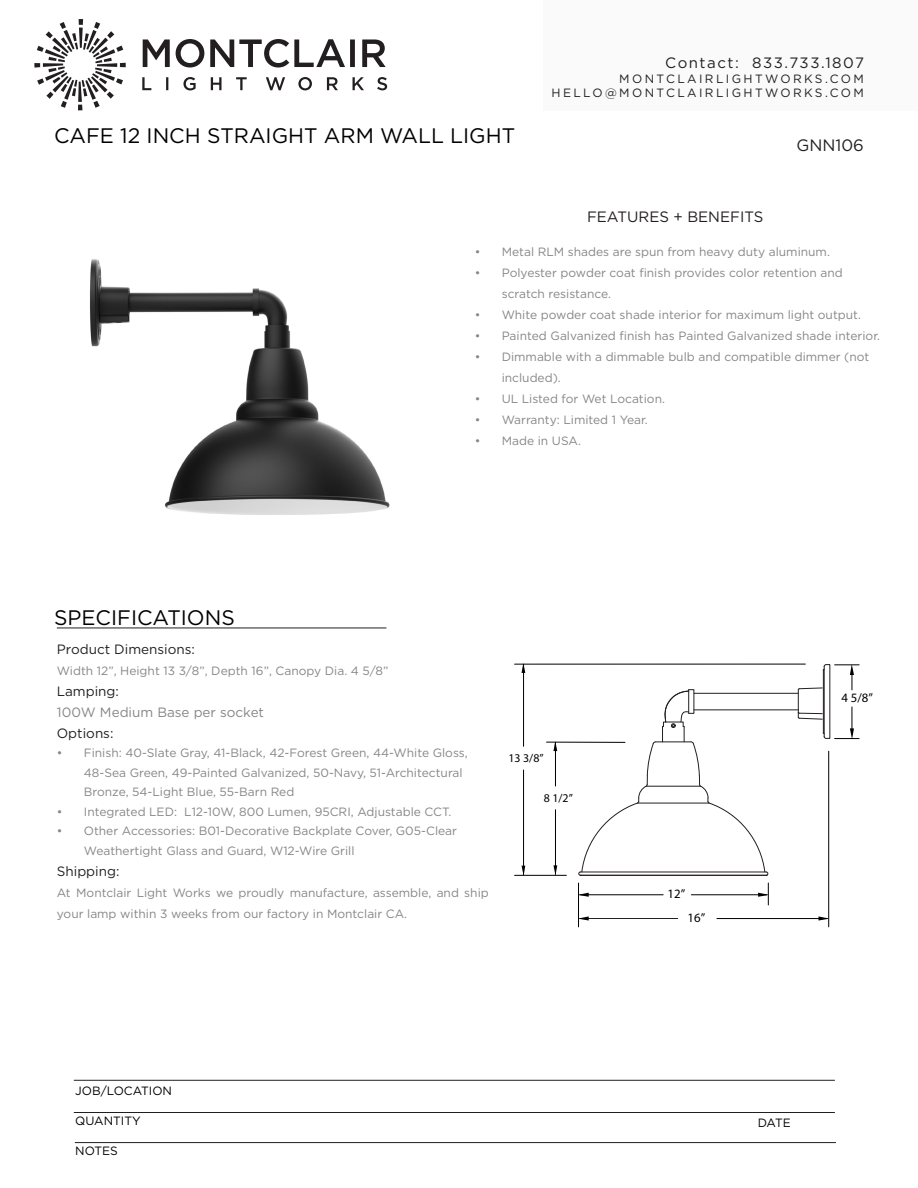
<style>
.page{position:relative;width:918px;height:1188px;background:#fff}
.page>*{position:absolute;margin:0;border:0;box-sizing:border-box;transform-origin:0 0}
.Page_Section_Header{font:21px "Gotham";color:#000}
.Product_Number{font:16.5px "Gotham";color:#231f20}
.Right_Sidebar_Subhead{font:15px "Gotham";letter-spacing:.1em;color:#231f20}
.Right_Sidebar_Subhead-2{font:15px "Gotham";color:#231f20}
.Body_Text{font:13.5px "Gotham";color:#231f20}
.Body_Text-2{font:13.5px "Gotham";color:#868687}
.t1{font:12.75px "Myriad Pro";color:#000}
.Body_Text-3{font:12px/19.5px "Gotham";color:#868687}
.t2{font:12px/14.4px "Gotham";letter-spacing:.2em;color:#231f20;text-align:right}
.Page_Section_Header-2{font:12px "Gotham";color:#000}
.t3{font:11.85px "Myriad Pro";color:#000}
</style>
<div class="page">
<div style="left:543px;top:0;width:375px;height:111px;background:#fafafa"></div>
<hr style="left:74px;top:1080px;width:761px;height:1px;background:#231f20">
<hr style="left:57px;top:628px;width:329px;height:1px;background:#231f20">
<hr style="left:75px;top:1142px;width:761px;height:1px;background:#231f20">
<hr style="left:74px;top:1112px;width:761px;height:1px;background:#231f20">
<svg style="left:142px;top:77px;width:245px;height:13px"></svg>
<svg style="left:34px;top:19px;width:92px;height:91px"></svg>
<svg style="left:143px;top:39px;width:243px;height:29px"></svg>
<hr style="left:515px;top:664px;width:290px;height:1px;background:#000">
<hr style="left:515px;top:875px;width:51px;height:1px;background:#000">
<hr style="left:523px;top:664px;width:1px;height:82px;background:#000">
<hr style="left:523px;top:770px;width:1px;height:105px;background:#000">
<svg style="left:522px;top:663px;width:3px;height:10px"></svg>
<svg style="left:522px;top:866px;width:3px;height:9px"></svg>
<svg style="left:835px;top:665px;width:24px;height:25px"></svg>
<svg style="left:835px;top:707px;width:24px;height:32px"></svg>
<hr style="left:547px;top:742px;width:78px;height:1px;background:#000">
<hr style="left:555px;top:743px;width:1px;height:43px;background:#000">
<hr style="left:555px;top:810px;width:1px;height:64px;background:#000">
<svg style="left:553px;top:742px;width:4px;height:9px"></svg>
<svg style="left:553px;top:865px;width:4px;height:10px"></svg>
<svg style="left:579px;top:916px;width:10px;height:5px"></svg>
<hr style="left:578px;top:883px;width:1px;height:44px;background:#000">
<hr style="left:580px;top:918px;width:98px;height:1px;background:#000">
<svg style="left:819px;top:916px;width:9px;height:5px"></svg>
<hr style="left:828px;top:751px;width:1px;height:176px;background:#000">
<hr style="left:717px;top:918px;width:110px;height:1px;background:#000">
<svg style="left:579px;top:893px;width:10px;height:4px"></svg>
<hr style="left:580px;top:895px;width:83px;height:1px;background:#000">
<svg style="left:758px;top:883px;width:11px;height:22px"></svg>
<hr style="left:691px;top:895px;width:76px;height:1px;background:#000">
<hr style="left:823px;top:670px;width:1px;height:63px;background:#231f20">
<hr style="left:824px;top:667px;width:1px;height:70px;background:#231f20">
<svg style="left:798px;top:688px;width:25px;height:31px"></svg>
<svg style="left:823px;top:733px;width:3px;height:6px"></svg>
<svg style="left:823px;top:664px;width:3px;height:7px"></svg>
<hr style="left:694px;top:693px;width:104px;height:1px;background:#231f20">
<hr style="left:694px;top:710px;width:104px;height:1px;background:#231f20">
<hr style="left:656px;top:742px;width:35px;height:1px;background:#231f20">
<hr style="left:646px;top:786px;width:55px;height:1px;background:#231f20">
<hr style="left:638px;top:803px;width:71px;height:1px;background:#231f20">
<hr style="left:580px;top:872px;width:186px;height:1px;background:#231f20">
<svg style="left:578px;top:742px;width:78px;height:134px"></svg>
<svg style="left:662px;top:690px;width:106px;height:186px"></svg>
<hr style="left:580px;top:875px;width:186px;height:1px;background:#231f20">
<img style="left:90px;top:259px;width:300px;height:256px">
<p class="Page_Section_Header" style="left:54px;top:122px;width:463px">CAFE 12 INCH STRAIGHT ARM WALL LIGHT</p>
<p class="Right_Sidebar_Subhead" style="left:665px;top:53px;width:200px">Contact: 833.733.1807</p>
<p class="t2" style="left:552px;top:71px;width:314px">MONTCLAIRLIGHTWORKS.COM<br>HELLO@MONTCLAIRLIGHTWORKS.COM</p>
<p class="Right_Sidebar_Subhead-2" style="left:587px;top:207px;width:178px">FEATURES + BENEFITS</p>
<p class="Product_Number" style="left:797px;top:135px;width:69px">GNN106</p>
<p class="Page_Section_Header" style="left:54px;top:604px;width:182px">SPECIFICATIONS</p>
<p class="Body_Text-3" style="left:475px;top:242px;width:357px">• Metal RLM shades are spun from heavy duty aluminum.</p>
<p class="Body_Text-3" style="left:502px;top:262px;width:343px;line-height:21px;text-indent:-27px">• Polyester powder coat finish provides color retention and scratch resistance.</p>
<p class="Body_Text-3" style="left:475px;top:305px;width:388px">• White powder coat shade interior for maximum light output.</p>
<p class="Body_Text-3" style="left:475px;top:326px;width:407px">• Painted Galvanized finish has Painted Galvanized shade interior.</p>
<p class="Body_Text-3" style="left:502px;top:346px;width:369px;line-height:21px;text-indent:-27px">• Dimmable with a dimmable bulb and compatible dimmer (not included).</p>
<p class="Body_Text-3" style="left:475px;top:389px;width:192px">• UL Listed for Wet Location.</p>
<p class="Body_Text-3" style="left:475px;top:410px;width:175px">• Warranty: Limited 1 Year.</p>
<p class="Body_Text-3" style="left:475px;top:431px;width:108px">• Made in USA.</p>
<p class="Body_Text" style="left:57px;top:640px;width:140px">Product Dimensions:</p>
<p class="Body_Text-3" style="left:57px;top:660px;width:333px">Width 12”, Height 13 3/8”, Depth 16”, Canopy Dia. 4 5/8”</p>
<p class="Body_Text" style="left:57px;top:682px;width:64px">Lamping:</p>
<p class="Body_Text-2" style="left:57px;top:703px;width:209px">100W Medium Base per socket</p>
<p class="Body_Text" style="left:57px;top:724px;width:58px">Options:</p>
<p class="Body_Text-3" style="left:84px;top:743px;width:385px;text-indent:-27px">• Finish: 40-Slate Gray, 41-Black, 42-Forest Green, 44-White Gloss,<br>48-Sea Green, 49-Painted Galvanized, 50-Navy, 51-Architectural<br>Bronze, 54-Light Blue, 55-Barn Red</p>
<p class="Body_Text-3" style="left:57px;top:801px;width:396px">• Integrated LED: L12-10W, 800 Lumen, 95CRI, Adjustable CCT.</p>
<p class="Body_Text-3" style="left:84px;top:821px;width:375px;text-indent:-27px">• Other Accessories: B01-Decorative Backplate Cover, G05-Clear<br>Weathertight Glass and Guard, W12-Wire Grill</p>
<p class="Body_Text" style="left:57px;top:862px;width:64px">Shipping:</p>
<p class="Body_Text-3" style="left:57px;top:882px;width:433px;line-height:21px">At Montclair Light Works we proudly manufacture, assemble, and ship your lamp within 3 weeks from our factory in Montclair CA.</p>
<p class="t3" style="left:509px;top:750px;width:37px">13 3/8”</p>
<p class="t3" style="left:544px;top:791px;width:31px">8 1/2”</p>
<p class="Page_Section_Header-2" style="left:75px;top:1083px;width:98px">JOB/LOCATION</p>
<p class="Page_Section_Header-2" style="left:75px;top:1113px;width:67px">QUANTITY</p>
<p class="Page_Section_Header-2" style="left:75px;top:1143px;width:44px">NOTES</p>
<p class="t1" style="left:668px;top:886px;width:19px">12”</p>
<p class="t1" style="left:688px;top:910px;width:19px">16”</p>
<p class="t1" style="left:842px;top:690px;width:33px">4 5/8”</p>
<p class="Page_Section_Header-2" style="left:758px;top:1115px;width:35px">DATE</p>
</div>
